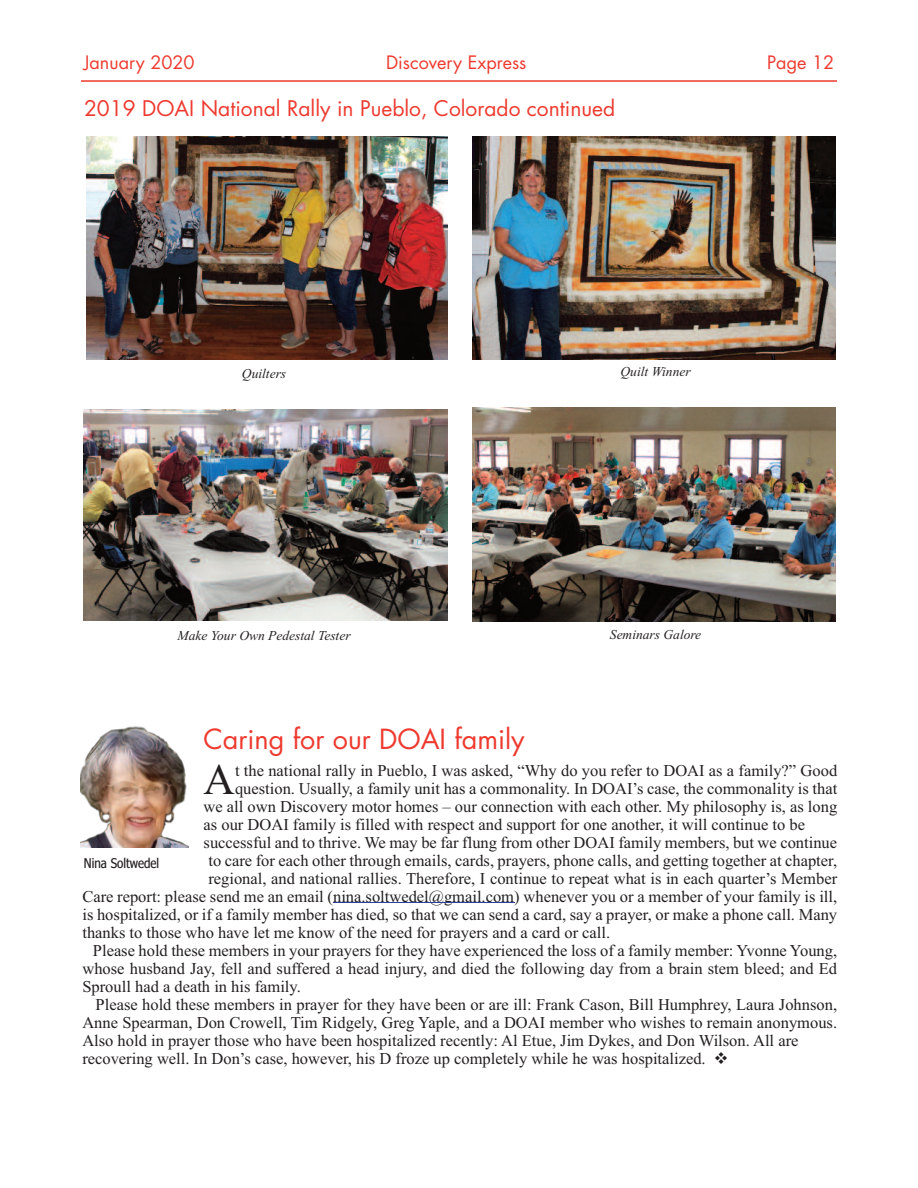
<style>
.page{position:relative;width:918px;height:1188px;background:#fff}
.page>*{position:absolute;margin:0;border:0;box-sizing:border-box;transform-origin:0 0}
.t1{font:43.65px "Times New Roman";color:#231f20}
.t2{font:27px "Futura Std";color:#ee3a2f}
.t3{font:21px "Futura Std";color:#ee3a2f}
.t4{font:18px "Futura Std";color:#ee3a2f}
.t5{font:16.5px "Times New Roman";color:#231f20}
.t6{font:italic 13.5px "Times New Roman";color:#231f20}
.t7{font:13.5px "Nina";color:#231f20}
</style>
<div class="page">
<hr style="left:81px;top:80px;width:756px;height:2px;background:#ee3a2f">
<img style="left:86px;top:136px;width:361px;height:223px">
<img style="left:472px;top:136px;width:363px;height:223px">
<img style="left:84px;top:409px;width:363px;height:212px">
<img style="left:472px;top:408px;width:364px;height:214px">
<hr style="left:333px;top:902px;width:181px;height:1px;background:#30419a">
<img style="left:81px;top:726px;width:108px;height:122px">
<p class="t4" style="left:84px;top:54px;width:112px">January 2020</p>
<p class="t4" style="left:386px;top:54px;width:142px">Discovery Express</p>
<p class="t4" style="left:767px;top:54px;width:68px">Page 12</p>
<p class="t3" style="left:84px;top:99px;width:533px">2019 DOAI National Rally in Pueblo, Colorado continued</p>
<p class="t6" style="left:242px;top:365px;width:46px">Quilters</p>
<p class="t6" style="left:621px;top:363px;width:72px">Quilt Winner</p>
<p class="t6" style="left:178px;top:627px;width:174px">Make Your Own Pedestal Tester</p>
<p class="t6" style="left:610px;top:626px;width:93px">Seminars Galore</p>
<h2 class="t2" style="left:204px;top:726px;width:323px">Caring for our DOAI family</h2>
<h1 class="t1" style="left:204px;top:754px;width:33px">A</h1>
<p class="t5" style="left:235px;top:761px;width:604px">t the national rally in Pueblo, I was asked, “Why do you refer to DOAI as a family?” Good</p>
<p class="t5" style="left:235px;top:779px;width:604px">question. Usually, a family unit has a commonality. In DOAI’s case, the commonality is that</p>
<p class="t5" style="left:204px;top:797px;width:635px">we all own Discovery motor homes – our connection with each other. My philosophy is, as long</p>
<p class="t5" style="left:204px;top:815px;width:603px">as our DOAI family is filled with respect and support for one another, it will continue to be</p>
<p class="t5" style="left:204px;top:833px;width:635px">successful and to thrive. We may be far flung from other DOAI family members, but we continue</p>
<p class="t5" style="left:208px;top:851px;width:630px">to care for each other through emails, cards, prayers, phone calls, and getting together at chapter,</p>
<p class="t5" style="left:208px;top:869px;width:630px">regional, and national rallies. Therefore, I continue to repeat what is in each quarter’s Member</p>
<p class="t5" style="left:82px;top:887px;width:756px">Care report: please send me an email (nina.soltwedel@gmail.com) whenever you or a member of your family is ill,</p>
<p class="t5" style="left:82px;top:905px;width:756px">is hospitalized, or if a family member has died, so that we can send a card, say a prayer, or make a phone call. Many</p>
<p class="t5" style="left:82px;top:923px;width:529px">thanks to those who have let me know of the need for prayers and a card or call.</p>
<p class="t5" style="left:93px;top:941px;width:746px">Please hold these members in your prayers for they have experienced the loss of a family member: Yvonne Young,</p>
<p class="t5" style="left:82px;top:959px;width:756px">whose husband Jay, fell and suffered a head injury, and died the following day from a brain stem bleed; and Ed</p>
<p class="t5" style="left:82px;top:977px;width:220px">Sproull had a death in his family.</p>
<p class="t5" style="left:96px;top:995px;width:743px">Please hold these members in prayer for they have been or are ill: Frank Cason, Bill Humphrey, Laura Johnson,</p>
<p class="t5" style="left:82px;top:1013px;width:756px">Anne Spearman, Don Crowell, Tim Ridgely, Greg Yaple, and a DOAI member who wishes to remain anonymous.</p>
<p class="t5" style="left:82px;top:1031px;width:718px">Also hold in prayer those who have been hospitalized recently: Al Etue, Jim Dykes, and Don Wilson. All are</p>
<p class="t5" style="left:82px;top:1049px;width:648px">recovering well. In Don’s case, however, his D froze up completely while he was hospitalized. ❖</p>
<p class="t7" style="left:84px;top:856px;width:77px">Nina Soltwedel</p>
</div>
